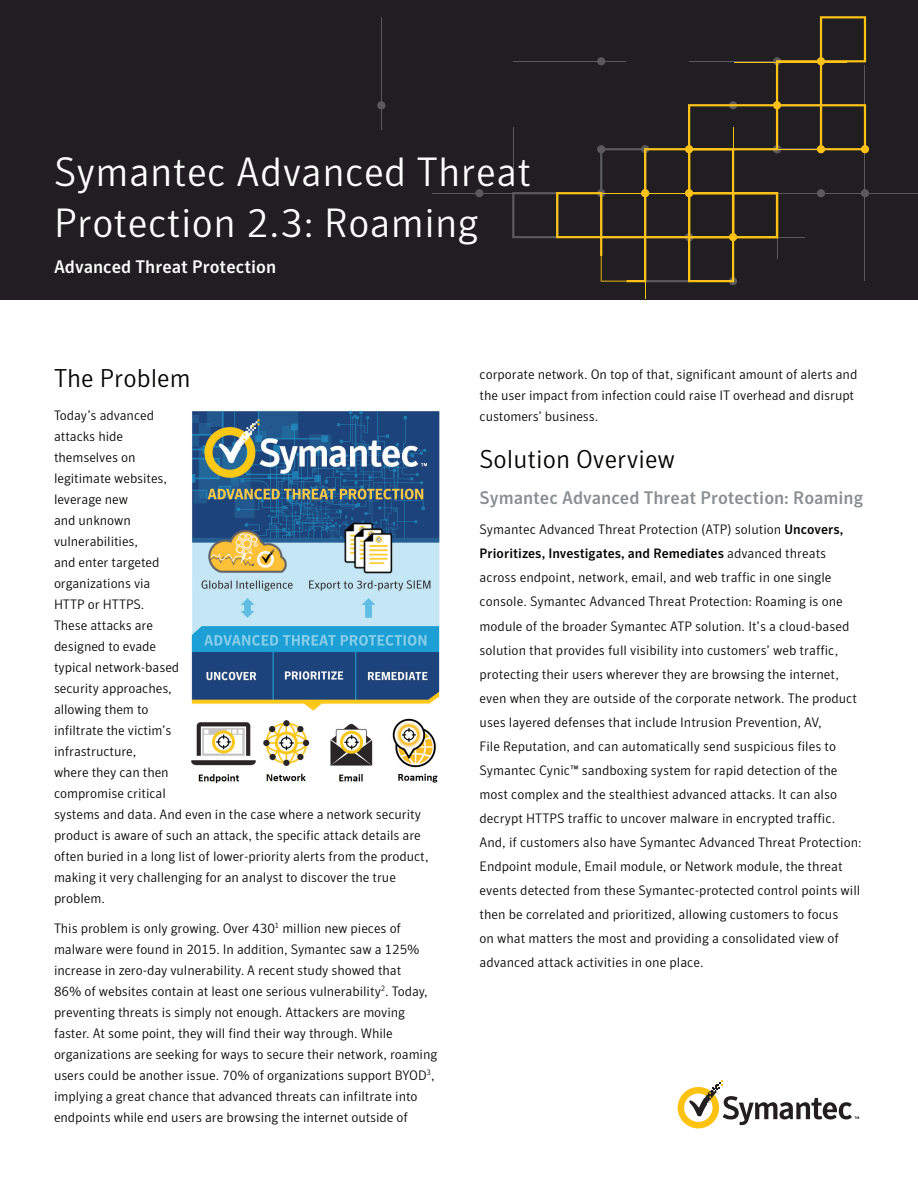
<style>
.page{position:relative;width:918px;height:1188px;background:#fff}
.page>*{position:absolute;margin:0;border:0;box-sizing:border-box;transform-origin:0 0}
.t1{font:300 40.5px/51px "Symantec Sans";letter-spacing:.01em;color:#fff}
.t2{font:300 25.5px "Symantec Sans";color:#040503}
.t3{font:500 18px "Symantec Sans";color:#8a8e91}
.t4{font:500 18px "Symantec Sans";color:#fff}
.t5{font:300 13.5px/21px "Symantec Sans";letter-spacing:-.005em;color:#040503}
.s1{font-weight:500}
</style>
<div class="page">
<div style="left:0;top:0;width:918px;height:299px;background:#201e20"></div>
<hr style="left:381px;top:17px;width:1px;height:113px;background:#5a595c">
<div style="left:377px;top:101px;width:8px;height:8px;background:#5a595c;border-radius:50%"></div>
<hr style="left:728px;top:193px;width:190px;height:1px;background:#5a595c">
<div style="left:861px;top:189px;width:8px;height:8px;background:#5a595c;border-radius:50%"></div>
<svg style="left:729px;top:277px;width:8px;height:8px"></svg>
<hr style="left:432px;top:193px;width:120px;height:1px;background:#5a595c">
<hr style="left:645px;top:253px;width:1px;height:46px;background:#fec216">
<svg style="left:512px;top:16px;width:354px;height:266px"></svg>
<div style="left:861px;top:145px;width:8px;height:8px;background:#fec216;border-radius:50%"></div>
<div style="left:475px;top:189px;width:8px;height:8px;background:#5a595c;border-radius:50%"></div>
<svg style="left:678px;top:1081px;width:181px;height:47px"></svg>
<img style="left:191px;top:410px;width:249px;height:374px">
<h1 class="t1" style="left:54px;top:146px;width:479px">Symantec Advanced Threat<br>Protection 2.3: Roaming</h1>
<h3 class="t4" style="left:54px;top:256px;width:224px">Advanced Threat Protection</h3>
<h2 class="t2" style="left:54px;top:363px;width:138px">The Problem</h2>
<p class="t5" style="left:54px;top:405px;width:376px">Today’s advanced<br>attacks hide<br>themselves on<br>legitimate websites,<br>leverage new<br>and unknown<br>vulnerabilities,<br>and enter targeted<br>organizations via<br>HTTP or HTTPS.<br>These attacks are<br>designed to evade<br>typical network-based<br>security approaches,<br>allowing them to<br>infiltrate the victim’s<br>infrastructure,<br>where they can then<br>compromise critical<br>systems and data. And even in the case where a network security product is aware of such an attack, the specific attack details are often buried in a long list of lower-priority alerts from the product, making it very challenging for an analyst to discover the true problem.</p>
<p class="t5" style="left:54px;top:918px;width:385px">This problem is only growing. Over 430<sup>1</sup> million new pieces of malware were found in 2015. In addition, Symantec saw a 125% increase in zero-day vulnerability. A recent study showed that<br>86% of websites contain at least one serious vulnerability<sup>2</sup>. Today, preventing threats is simply not enough. Attackers are moving faster. At some point, they will find their way through. While organizations are seeking for ways to secure their network, roaming users could be another issue. 70% of organizations support BYOD<sup>3</sup>, implying a great chance that advanced threats can infiltrate into endpoints while end users are browsing the internet outside of</p>
<p class="t5" style="left:480px;top:363px;width:379px">corporate network. On top of that, significant amount of alerts and the user impact from infection could raise IT overhead and disrupt customers’ business.</p>
<h2 class="t2" style="left:480px;top:445px;width:197px">Solution Overview</h2>
<h3 class="t3" style="left:480px;top:488px;width:385px">Symantec Advanced Threat Protection: Roaming</h3>
<p class="t5" style="left:480px;top:518px;width:384px;line-height:24px">Symantec Advanced Threat Protection (ATP) solution <span class="s1">Uncovers, Prioritizes, Investigates, and Remediates</span> advanced threats across endpoint, network, email, and web traffic in one single console. Symantec Advanced Threat Protection: Roaming is one module of the broader Symantec ATP solution. It’s a cloud-based solution that provides full visibility into customers’ web traffic, protecting their users wherever they are browsing the internet, even when they are outside of the corporate network. The product uses layered defenses that include Intrusion Prevention, AV,<br>File Reputation, and can automatically send suspicious files to Symantec Cynic™ sandboxing system for rapid detection of the most complex and the stealthiest advanced attacks. It can also decrypt HTTPS traffic to uncover malware in encrypted traffic.<br>And, if customers also have Symantec Advanced Threat Protection:<br>Endpoint module, Email module, or Network module, the threat events detected from these Symantec-protected control points will then be correlated and prioritized, allowing customers to focus<br>on what matters the most and providing a consolidated view of advanced attack activities in one place.</p>
</div>
